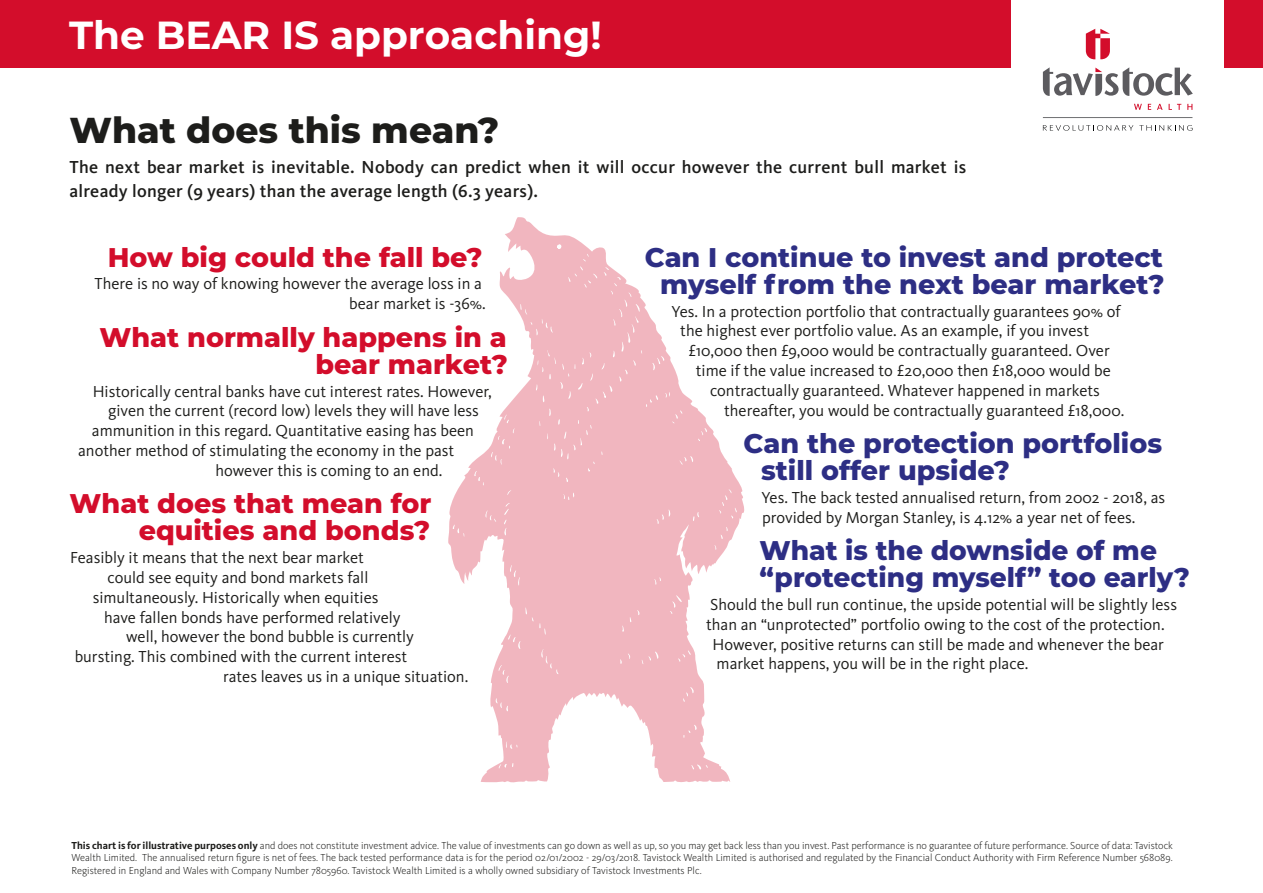
<style>
.page{position:relative;width:1263px;height:893px;background:#fff}
.page>*{position:absolute;margin:0;border:0;box-sizing:border-box;transform-origin:0 0}
.t1{font:700 39.15px "Montserrat";color:#fff}
.t2{font:800 36px "Montserrat";color:#1d1d1b}
.t3{font:800 27px/27px "Montserrat";color:#2d2e84}
.t4{font:800 27px/27px "Montserrat";color:#d30d2b;text-align:right}
.t5{font:500 18px/24px "Kievit OT";letter-spacing:.015em;color:#1d1d1b}
.t6{font:16.5px/19.8px "Kievit OT";color:#1d1d1b;text-align:right}
.t7{font:300 10.5px/12.6px "Kievit OT";color:#1d1d1b;text-align:justify}
.s1{font-weight:700}
</style>
<div class="page">
<div style="left:0;top:0;width:1263px;height:68px;background:#d30d2b"></div>
<svg style="left:448px;top:217px;width:296px;height:565px"></svg>
<svg style="left:714px;top:545px;width:3px;height:5px"></svg>
<svg style="left:721px;top:527px;width:7px;height:12px"></svg>
<svg style="left:719px;top:489px;width:18px;height:30px"></svg>
<svg style="left:474px;top:471px;width:10px;height:15px"></svg>
<svg style="left:452px;top:525px;width:12px;height:12px"></svg>
<svg style="left:563px;top:493px;width:12px;height:7px"></svg>
<svg style="left:678px;top:650px;width:13px;height:12px"></svg>
<svg style="left:683px;top:687px;width:12px;height:15px"></svg>
<svg style="left:683px;top:725px;width:16px;height:13px"></svg>
<svg style="left:495px;top:698px;width:13px;height:14px"></svg>
<svg style="left:505px;top:741px;width:13px;height:8px"></svg>
<svg style="left:498px;top:763px;width:15px;height:6px"></svg>
<svg style="left:691px;top:764px;width:17px;height:6px"></svg>
<svg style="left:509px;top:565px;width:11px;height:21px"></svg>
<svg style="left:670px;top:601px;width:6px;height:13px"></svg>
<svg style="left:676px;top:595px;width:6px;height:7px"></svg>
<svg style="left:622px;top:625px;width:2px;height:7px"></svg>
<svg style="left:637px;top:610px;width:3px;height:5px"></svg>
<svg style="left:628px;top:653px;width:3px;height:6px"></svg>
<svg style="left:642px;top:651px;width:17px;height:13px"></svg>
<svg style="left:656px;top:509px;width:15px;height:15px"></svg>
<svg style="left:485px;top:510px;width:11px;height:12px"></svg>
<svg style="left:498px;top:607px;width:61px;height:76px;background:#f2bec6"></svg>
<svg style="left:654px;top:577px;width:7px;height:8px"></svg>
<svg style="left:503px;top:503px;width:7px;height:32px"></svg>
<svg style="left:507px;top:490px;width:4px;height:5px"></svg>
<svg style="left:491px;top:243px;width:216px;height:239px"></svg>
<svg style="left:693px;top:512px;width:6px;height:9px"></svg>
<div style="left:1011px;top:0;width:213px;height:144px;background:#fff"></div>
<svg style="left:1043px;top:67px;width:150px;height:29px"></svg>
<svg style="left:1134px;top:104px;width:8px;height:6px"></svg>
<svg style="left:1148px;top:104px;width:3px;height:6px"></svg>
<svg style="left:1157px;top:104px;width:5px;height:6px"></svg>
<svg style="left:1168px;top:104px;width:13px;height:6px"></svg>
<svg style="left:1187px;top:104px;width:5px;height:6px"></svg>
<svg style="left:1043px;top:125px;width:90px;height:6px"></svg>
<svg style="left:1139px;top:125px;width:53px;height:6px"></svg>
<hr style="left:1043px;top:117px;width:149px;height:1px;background:#6e6f71">
<svg style="left:1086px;top:29px;width:24px;height:30px"></svg>
<h1 class="t1" style="left:69px;top:7px;width:534px">The BEAR IS approaching!</h1>
<h2 class="t2" style="left:69px;top:103px;width:431px">What does this mean?</h2>
<p class="t5" style="left:69px;top:154px;width:898px">The next bear market is inevitable. Nobody can predict when it will occur however the current bull market is already longer (9 years) than the average length (6.3 years).</p>
<h3 class="t4" style="left:108px;top:242px;width:376px">How big could the fall be?</h3>
<p class="t6" style="left:95px;top:274px;width:393px">There is no way of knowing however the average loss in a bear market is -36%.</p>
<h3 class="t4" style="left:99px;top:322px;width:410px">What normally happens in a bear market?</h3>
<p class="t6" style="left:93px;top:381px;width:400px">Historically central banks have cut interest rates. However,</p>
<p class="t6" style="left:108px;top:401px;width:372px">given the current (record low) levels they will have less</p>
<p class="t6" style="left:92px;top:421px;width:384px">ammunition in this regard. Quantitative easing has been</p>
<p class="t6" style="left:78px;top:440px;width:378px">another method of stimulating the economy in the past</p>
<p class="t6" style="left:215px;top:460px;width:228px">however this is coming to an end.</p>
<h3 class="t4" style="left:70px;top:489px;width:363px">What does that mean for equities and bonds?</h3>
<p class="t6" style="left:70px;top:547px;width:295px">Feasibly it means that the next bear market</p>
<p class="t6" style="left:108px;top:567px;width:262px">could see equity and bond markets fall</p>
<p class="t6" style="left:93px;top:587px;width:287px">simultaneously. Historically when equities</p>
<p class="t6" style="left:104px;top:607px;width:298px">have fallen bonds have performed relatively</p>
<p class="t6" style="left:126px;top:627px;width:289px">well, however the bond bubble is currently</p>
<p class="t6" style="left:75px;top:646px;width:334px">bursting. This combined with the current interest</p>
<p class="t6" style="left:223px;top:666px;width:247px">rates leaves us in a unique situation.</p>
<h3 class="t3" style="left:645px;top:242px;width:521px;text-align:center">Can I continue to invest and protect myself from the next bear market?</h3>
<p class="t6" style="left:672px;top:301px;width:450px">Yes. In a protection portfolio that contractually guarantees 90% of</p>
<p class="t6" style="left:680px;top:321px;width:410px">the highest ever portfolio value. As an example, if you invest</p>
<p class="t6" style="left:688px;top:340px;width:423px">£10,000 then £9,000 would be contractually guaranteed. Over</p>
<p class="t6" style="left:696px;top:360px;width:417px">time if the value increased to £20,000 then £18,000 would be</p>
<p class="t6" style="left:710px;top:380px;width:391px">contractually guaranteed. Whatever happened in markets</p>
<p class="t6" style="left:724px;top:400px;width:402px">thereafter, you would be contractually guaranteed £18,000.</p>
<h3 class="t3" style="left:761px;top:428px;width:402px;text-indent:-18px">Can the protection portfolios still offer upside?</h3>
<p class="t6" style="left:761px;top:487px;width:405px;text-align:left">Yes. The back tested annualised return, from 2002 - 2018, as provided by Morgan Stanley, is 4.12% a year net of fees.</p>
<h3 class="t3" style="left:759px;top:536px;width:432px">What is the downside of me “protecting myself” too early?</h3>
<p class="t6" style="left:710px;top:594px;width:468px">Should the bull run continue, the upside potential will be slightly less</p>
<p class="t6" style="left:706px;top:614px;width:460px">than an “unprotected” portfolio owing to the cost of the protection.</p>
<p class="t6" style="left:712px;top:634px;width:453px">However, positive returns can still be made and whenever the bear</p>
<p class="t6" style="left:716px;top:654px;width:313px">market happens, you will be in the right place.</p>
<p class="t7" style="left:71px;top:839px;width:1103px"><span class="s1">This chart is for illustrative purposes only</span> and does not constitute investment advice. The value of investments can go down as well as up, so you may get back less than you invest. Past performance is no guarantee of future performance. Source of data: Tavistock Wealth Limited. The annualised return figure is net of fees. The back tested performance data is for the period 02/01/2002 - 29/03/2018. Tavistock Wealth Limited is authorised and regulated by the Financial Conduct Authority with Firm Reference Number 568089.<br>Registered in England and Wales with Company Number 7805960. Tavistock Wealth Limited is a wholly owned subsidiary of Tavistock Investments Plc.</p>
</div>
